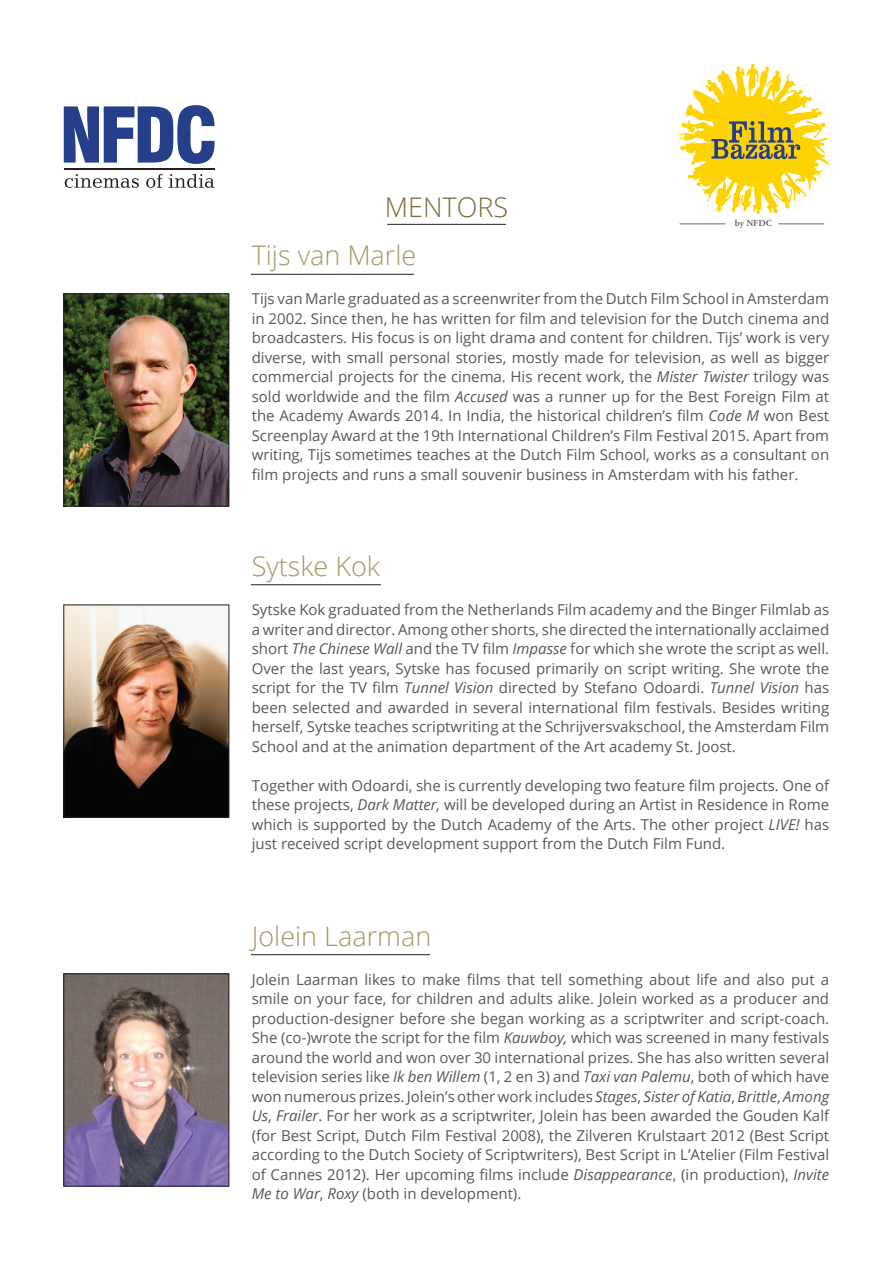
<style>
.page{position:relative;width:893px;height:1263px;background:#fff}
.page>*{position:absolute;margin:0;border:0;box-sizing:border-box;transform-origin:0 0}
.t1{font:300 27px "Open Sans";color:#a6966a}
.t2{font:300 27px "Open Sans";color:#7a6b3a}
.t3{font:15px/19.5px "Open Sans";color:#57585a;text-align:justify}
.t4{font:700 9.3px "Adobe Garamond Pro";color:#6c6d70}
.s1{font-style:italic}
</style>
<div class="page">
<hr style="left:778px;top:224px;width:46px;height:1px;background:#6c6d70">
<hr style="left:680px;top:224px;width:46px;height:1px;background:#6c6d70">
<svg style="left:678px;top:64px;width:151px;height:150px"></svg>
<svg style="left:65px;top:174px;width:149px;height:14px"></svg>
<hr style="left:64px;top:168px;width:150px;height:2px;background:#231f20">
<svg style="left:64px;top:105px;width:151px;height:59px"></svg>
<img style="left:66px;top:296px;width:161px;height:208px">
<div style="left:64px;top:294px;width:165px;height:212px;border:1px solid #231f20"></div>
<img style="left:66px;top:607px;width:161px;height:208px">
<div style="left:64px;top:605px;width:165px;height:212px;border:1px solid #231f20"></div>
<img style="left:66px;top:976px;width:161px;height:208px">
<div style="left:64px;top:974px;width:165px;height:212px;border:1px solid #231f20"></div>
<hr style="left:387px;top:224px;width:119px;height:1px;background:#231f20">
<hr style="left:251px;top:274px;width:163px;height:1px;background:#231f20">
<hr style="left:251px;top:584px;width:130px;height:1px;background:#231f20">
<hr style="left:251px;top:954px;width:179px;height:1px;background:#231f20">
<h1 class="t2" style="left:385px;top:188px;width:125px">MENTORS</h1>
<p class="t4" style="left:735px;top:218px;width:39px">by NFDC</p>
<h1 class="t1" style="left:252px;top:236px;width:166px">Tijs van Marle</h1>
<p class="t3" style="left:252px;top:289px;width:579px">Tijs van Marle graduated as a screenwriter from the Dutch Film School in Amsterdam in 2002. Since then, he has written for film and television for the Dutch cinema and broadcasters. His focus is on light drama and content for children. Tijs’ work is very diverse, with small personal stories, mostly made for television, as well as bigger commercial projects for the cinema. His recent work, the <span class="s1">Mister Twister</span> trilogy was sold worldwide and the film <span class="s1">Accused</span> was a runner up for the Best Foreign Film at the Academy Awards 2014. In India, the historical children’s film <span class="s1">Code M</span> won Best Screenplay Award at the 19th International Children’s Film Festival 2015. Apart from writing, Tijs sometimes teaches at the Dutch Film School, works as a consultant on film projects and runs a small souvenir business in Amsterdam with his father.</p>
<h1 class="t1" style="left:252px;top:547px;width:130px">Sytske Kok</h1>
<p class="t3" style="left:252px;top:600px;width:579px">Sytske Kok graduated from the Netherlands Film academy and the Binger Filmlab as a writer and director. Among other shorts, she directed the internationally acclaimed short <span class="s1">The Chinese Wall</span> and the TV film <span class="s1">Impasse</span> for which she wrote the script as well.<br>Over the last years, Sytske has focused primarily on script writing. She wrote the script for the TV film <span class="s1">Tunnel Vision</span> directed by Stefano Odoardi. <span class="s1">Tunnel Vision</span> has been selected and awarded in several international film festivals. Besides writing herself, Sytske teaches scriptwriting at the Schrijversvakschool, the Amsterdam Film School and at the animation department of the Art academy St. Joost.</p>
<p class="t3" style="left:252px;top:775px;width:579px">Together with Odoardi, she is currently developing two feature film projects. One of these projects, <span class="s1">Dark Matter,</span> will be developed during an Artist in Residence in Rome which is supported by the Dutch Academy of the Arts. The other project <span class="s1">LIVE!</span> has just received script development support from the Dutch Film Fund.</p>
<h1 class="t1" style="left:252px;top:917px;width:181px">Jolein Laarman</h1>
<p class="t3" style="left:252px;top:969px;width:579px">Jolein Laarman likes to make films that tell something about life and also put a smile on your face, for children and adults alike. Jolein worked as a producer and production-designer before she began working as a scriptwriter and script-coach.<br>She (co-)wrote the script for the film <span class="s1">Kauwboy,</span> which was screened in many festivals around the world and won over 30 international prizes. She has also written several television series like <span class="s1">Ik ben Willem</span> (1, 2 en 3) and <span class="s1">Taxi van Palemu</span>, both of which have won numerous prizes. Jolein’s other work includes <span class="s1">Stages</span>, <span class="s1">Sister of Katia</span>, <span class="s1">Brittle</span>, <span class="s1">Among Us</span>, <span class="s1">Frailer</span>. For her work as a scriptwriter, Jolein has been awarded the Gouden Kalf (for Best Script, Dutch Film Festival 2008), the Zilveren Krulstaart 2012 (Best Script according to the Dutch Society of Scriptwriters), Best Script in L’Atelier (Film Festival of Cannes 2012). Her upcoming films include <span class="s1">Disappearance</span>, (in production), <span class="s1">Invite Me to War</span>, <span class="s1">Roxy</span> (both in development).</p>
</div>
